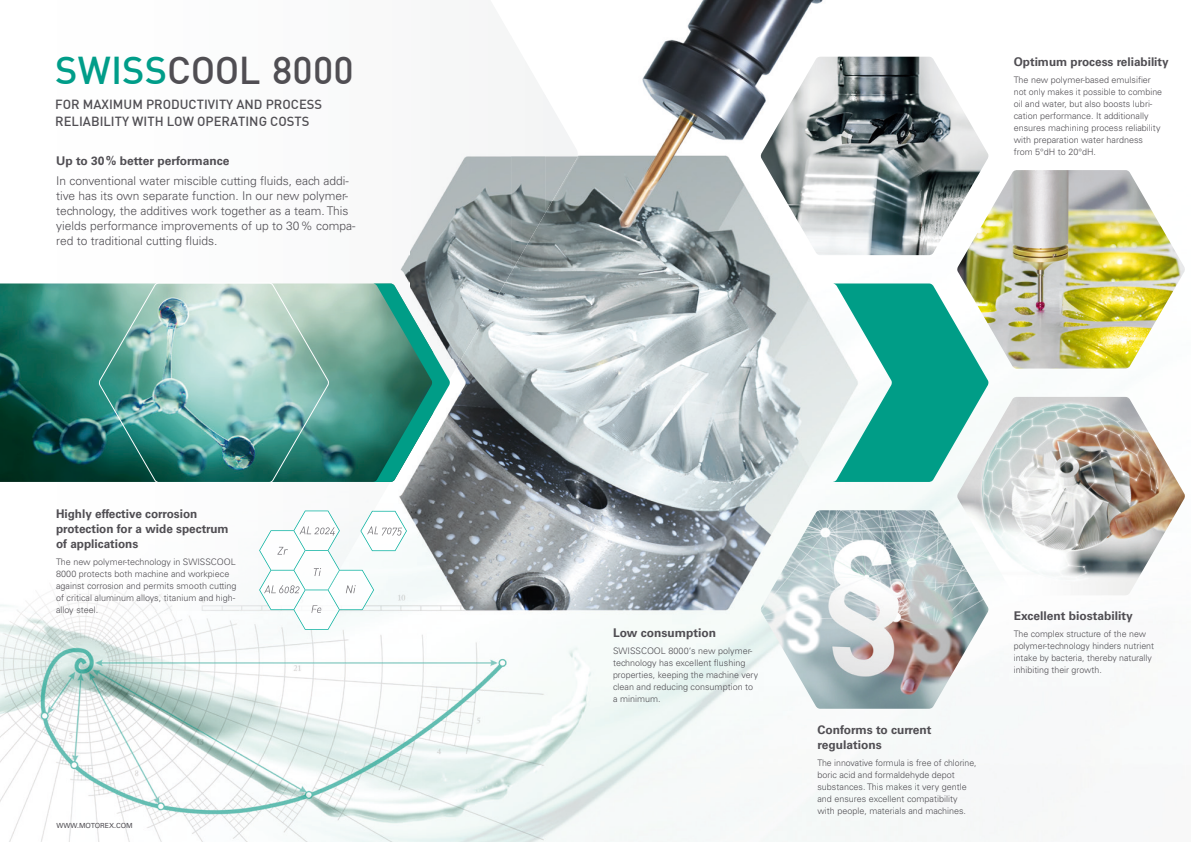
<style>
.page{position:relative;width:1191px;height:842px;background:#fff}
.page>*{position:absolute;margin:0;border:0;box-sizing:border-box;transform-origin:0 0}
.t1{font:500 38px "DIN";color:#504e53}
.t2{font:500 13px/17px "DIN";color:#504e53}
.t3{font:300 12px/15px "Univers LT Std";color:#504e53}
.t4{font:700 12px/15px "Univers LT Std";color:#504e53}
.t5{font:300 9px/12px "Univers LT Std";color:#504e53}
.t6{font:7px "Univers LT Std";color:#504e53}
.s1{color:#009d89}
</style>
<div class="page">
<img style="left:0;top:0;width:1125px;height:842px">
<img style="left:0;top:0;width:409px;height:283px">
<img style="left:409px;top:0;width:102px;height:359px">
<img style="left:511px;top:36px;width:34px;height:236px">
<img style="left:545px;top:95px;width:34px;height:118px">
<img style="left:450px;top:359px;width:11px;height:36px">
<img style="left:0;top:482px;width:238px;height:128px">
<img style="left:238px;top:482px;width:171px;height:57px">
<img style="left:238px;top:538px;width:21px;height:72px">
<img style="left:339px;top:538px;width:19px;height:32px">
<svg style="left:272px;top:610px;width:22px;height:1px"></svg>
<img style="left:956px;top:170px;width:229px;height:199px">
<img style="left:760px;top:57px;width:229px;height:198px">
<img style="left:956px;top:397px;width:229px;height:198px">
<svg style="left:832px;top:283px;width:157px;height:199px"></svg>
<img style="left:0;top:283px;width:373px;height:199px">
<img style="left:99px;top:282px;width:230px;height:201px">
<svg style="left:373px;top:283px;width:77px;height:199px"></svg>
<img style="left:760px;top:510px;width:229px;height:199px">
<img style="left:306px;top:580px;width:22px;height:10px">
<img style="left:306px;top:551px;width:33px;height:29px">
<img style="left:361px;top:511px;width:46px;height:40px">
<img style="left:360px;top:511px;width:13px;height:21px">
<img style="left:339px;top:570px;width:35px;height:40px">
<img style="left:328px;top:570px;width:11px;height:20px">
<img style="left:293px;top:511px;width:47px;height:40px">
<img style="left:294px;top:590px;width:46px;height:40px">
<img style="left:306px;top:590px;width:22px;height:20px">
<img style="left:259px;top:530px;width:47px;height:79px">
<svg style="left:314px;top:568px;width:7px;height:8px"></svg>
<svg style="left:277px;top:547px;width:11px;height:8px"></svg>
<img style="left:299px;top:526px;width:36px;height:10px">
<svg style="left:367px;top:526px;width:12px;height:8px"></svg>
<img style="left:379px;top:528px;width:23px;height:8px">
<svg style="left:346px;top:585px;width:10px;height:8px"></svg>
<svg style="left:311px;top:605px;width:10px;height:8px"></svg>
<svg style="left:264px;top:585px;width:12px;height:8px"></svg>
<img style="left:276px;top:585px;width:23px;height:8px">
<h1 class="t1" style="left:55px;top:46px;width:300px"><span class="s1">SWISS</span>COOL 8000</h1>
<h2 class="t2" style="left:55px;top:95px;width:268px">FOR MAXIMUM PRODUCTIVITY AND PROCESS<br>RELIABILITY WITH LOW OPERATING COSTS</h2>
<h3 class="t4" style="left:56px;top:153px;width:175px">Up to 30% better performance</h3>
<p class="t3" style="left:56px;top:173px;width:301px">In conventional water miscible cutting fluids, each addi&shy;tive has its own separate function. In our new polymer&shy;technology, the additives work together as a team. This yields performance improvements of up to 30% compa&shy;red to traditional cutting fluids.</p>
<h3 class="t4" style="left:56px;top:507px;width:174px">Highly effective corrosion protection for a wide spectrum of applications</h3>
<p class="t5" style="left:56px;top:556px;width:182px">The new polymer-technology in SWISSCOOL 8000 protects both machine and workpiece against corrosion and permits smooth cutting of critical aluminum alloys, titanium and high&shy;alloy steel.</p>
<p class="t6" style="left:56px;top:821px;width:78px">WWW.MOTOREX.COM</p>
<h3 class="t4" style="left:1013px;top:54px;width:156px">Optimum process reliability</h3>
<p class="t5" style="left:1013px;top:74px;width:150px">The new polymer-based emulsifier not only makes it possible to combine oil and water, but also boosts lubri&shy;cation performance. It additionally ensures machining process reliability with preparation water hardness from 5°dH to 20°dH.</p>
<h3 class="t4" style="left:613px;top:626px;width:105px">Low consumption</h3>
<p class="t5" style="left:613px;top:645px;width:147px">SWISSCOOL 8000‘s new polymer&shy;technology has excellent flushing properties, keeping the machine very clean and reducing consumption to a minimum.</p>
<h3 class="t4" style="left:817px;top:722px;width:116px">Conforms to current regulations</h3>
<p class="t5" style="left:817px;top:757px;width:161px">The innovative formula is free of chlorine, boric acid and formaldehyde depot substances. This makes it very gentle and ensures excellent compatibility with people, materials and machines.</p>
<h3 class="t4" style="left:1013px;top:608px;width:121px">Excellent biostability</h3>
<p class="t5" style="left:1013px;top:627px;width:142px">The complex structure of the new polymer-technology hinders nutrient intake by bacteria, thereby naturally inhibiting their growth.</p>
</div>
